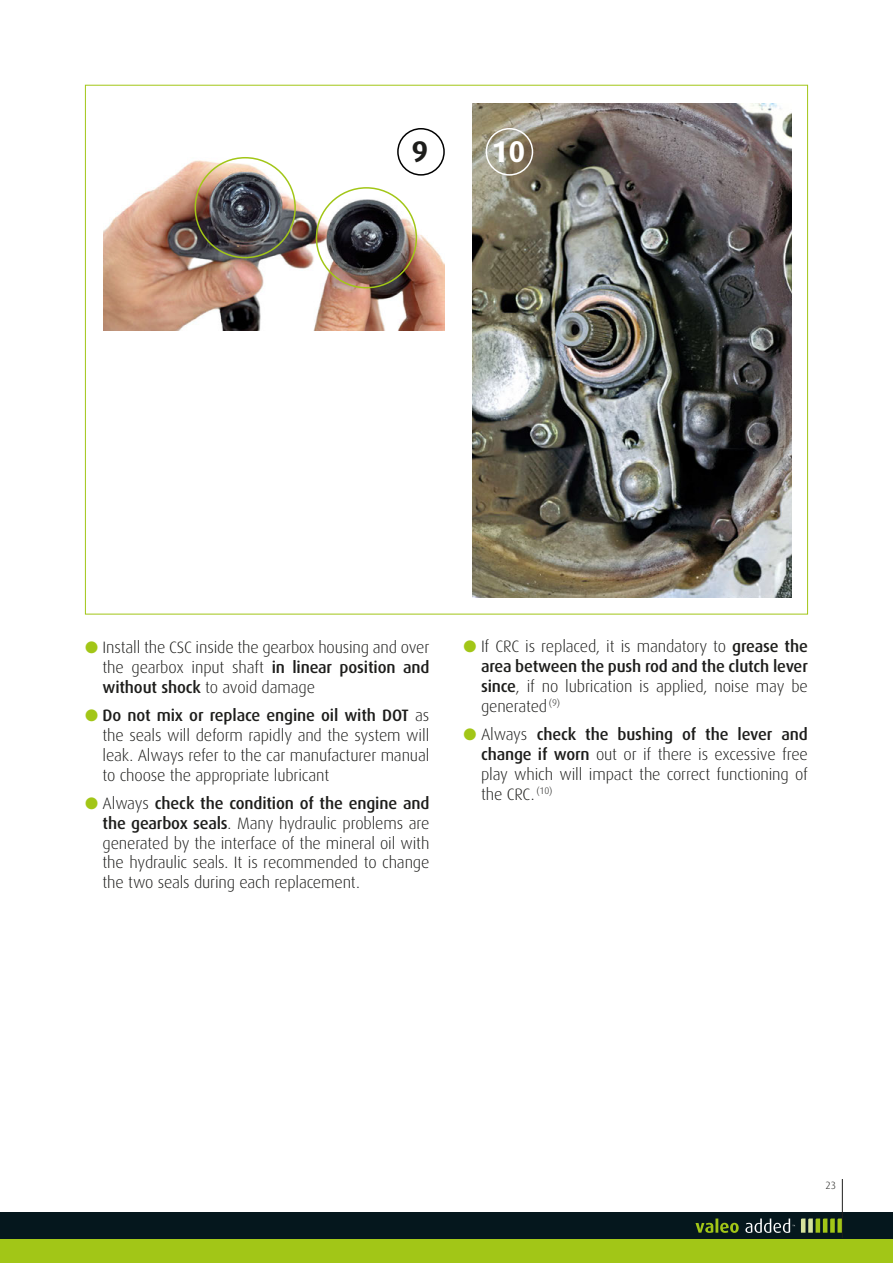
<style>
.page{position:relative;width:893px;height:1263px;background:#fff}
.page>*{position:absolute;margin:0;border:0;box-sizing:border-box;transform-origin:0 0}
.t1{font:700 30px "Dax Pro";color:#fff}
.t2{font:700 30px "Dax Pro";color:#1d1d1b}
.COURANT_11pt{font:300 16.5px/19.8px "Dax";letter-spacing:-.01em;color:#1d1d1b;text-align:justify}
.t3{font:300 10.5px "Dax";color:#1d1d1b}
.s1{color:#a2c617}
.s2{font-weight:500}
</style>
<div class="page">
<div style="left:0;top:1219px;width:893px;height:44px;background:#a2c617"></div>
<div style="left:0;top:1212px;width:893px;height:27px;background:#05171d"></div>
<svg style="left:695px;top:1223px;width:18px;height:10px"></svg>
<hr style="left:715px;top:1218px;width:3px;height:15px;background:#a2c617">
<svg style="left:720px;top:1223px;width:19px;height:10px"></svg>
<svg style="left:745px;top:1218px;width:50px;height:15px"></svg>
<svg style="left:801px;top:1218px;width:41px;height:15px"></svg>
<hr style="left:842px;top:1179px;width:1px;height:59px;background:#1d1d1b">
<img style="left:103px;top:128px;width:341px;height:203px">
<div style="left:195px;top:157px;width:101px;height:101px;border:2px solid #a2c617;border-radius:50%"></div>
<div style="left:316px;top:187px;width:101px;height:101px;border:2px solid #a2c617;border-radius:50%"></div>
<img style="left:472px;top:103px;width:320px;height:494px">
<div style="left:397px;top:128px;width:48px;height:48px;border:2px solid #000;border-radius:50%"></div>
<div style="left:486px;top:128px;width:47px;height:48px;border:2px solid #fff;border-radius:50%"></div>
<p class="t2" style="left:411px;top:132px;width:18px">9</p>
<p class="t1" style="left:491px;top:132px;width:35px">10</p>
<p class="COURANT_11pt" style="left:103px;top:638px;width:328px;text-indent:-18px"><span class="s1">●</span> Install the CSC inside the gearbox housing and over the gearbox input shaft <span class="s2">in linear position and without shock</span> to avoid damage</p>
<p class="COURANT_11pt" style="left:103px;top:706px;width:328px;text-indent:-18px"><span class="s1">●</span> <span class="s2">Do not mix or replace engine oil with DOT</span> as the seals will deform rapidly and the system will leak. Always refer to the car manufacturer manual to choose the appropriate lubricant</p>
<p class="COURANT_11pt" style="left:103px;top:794px;width:328px;text-indent:-17px"><span class="s1">●</span> Always <span class="s2">check the condition of the engine and the gearbox seals</span>. Many hydraulic problems are generated by the interface of the mineral oil with the hydraulic seals. It is recommended to change the two seals during each replacement.</p>
<p class="COURANT_11pt" style="left:481px;top:637px;width:328px;text-indent:-18px"><span class="s1">●</span> If CRC is replaced, it is mandatory to <span class="s2">grease the area between the push rod and the clutch lever since</span>, if no lubrication is applied, noise may be generated <sup>(9)</sup></p>
<p class="COURANT_11pt" style="left:481px;top:725px;width:328px;text-indent:-18px"><span class="s1">●</span> Always <span class="s2">check the bushing of the lever and change if worn</span> out or if there is excessive free play which will impact the correct functioning of the CRC. <sup>(10)</sup></p>
<p class="t3" style="left:825px;top:1179px;width:12px">23</p>
</div>
